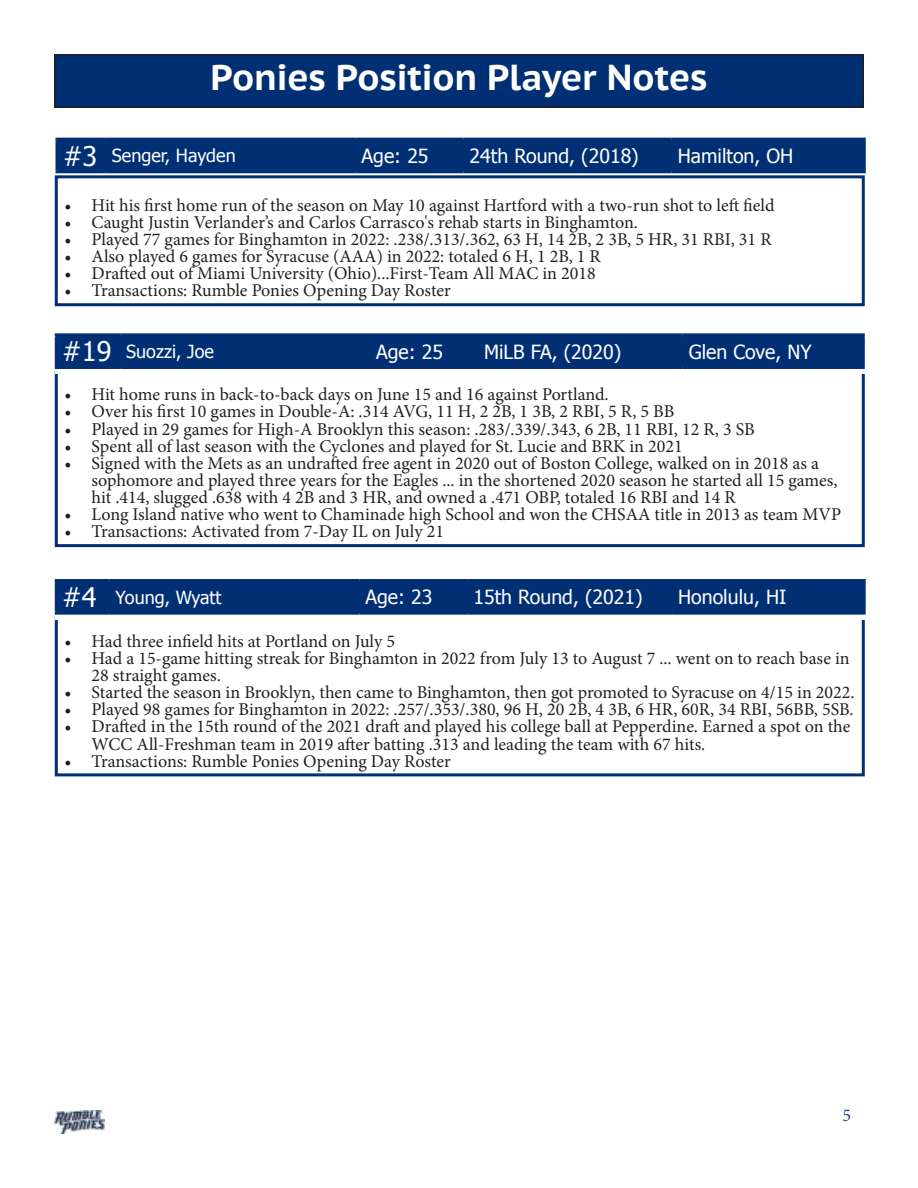
<style>
.page{position:relative;width:918px;height:1188px;background:#fff}
.page>*{position:absolute;margin:0;border:0;box-sizing:border-box;transform-origin:0 0}
.t1{font:700 36px "PT Sans Caption";letter-spacing:-.01em;color:#fff}
.t2{font:27px "Tahoma";color:#fff}
.t3{font:19.5px "Tahoma";color:#fff}
.t4{font:18px/17.1px "Minion Pro";color:#231f20}
.t5{font:18px "Tahoma";color:#fff}
.t6{font:18px "Minion Pro";color:#253f8e}
</style>
<div class="page">
<div style="left:55px;top:55px;width:808px;height:52px;background:#002f73"></div>
<div style="left:54px;top:54px;width:810px;height:54px;border:2px solid #231f20"></div>
<div style="left:55px;top:616px;width:810px;height:160px;border:3px solid #002f73"></div>
<div style="left:55px;top:579px;width:811px;height:40px;background:#fff"></div>
<div style="left:58px;top:582px;width:613px;height:30px;background:#002f73"></div>
<div style="left:672px;top:580px;width:192px;height:33px;background:#002f73"></div>
<hr style="left:55px;top:579px;width:55px;height:3px;background:#002f73">
<hr style="left:55px;top:582px;width:3px;height:30px;background:#002f73">
<hr style="left:110px;top:579px;width:249px;height:3px;background:#002f73">
<hr style="left:108px;top:582px;width:3px;height:30px;background:#002f73">
<hr style="left:359px;top:579px;width:108px;height:3px;background:#002f73">
<hr style="left:358px;top:582px;width:3px;height:30px;background:#002f73">
<hr style="left:467px;top:579px;width:205px;height:3px;background:#002f73">
<hr style="left:466px;top:582px;width:3px;height:30px;background:#002f73">
<hr style="left:672px;top:579px;width:194px;height:3px;background:#002f73">
<hr style="left:671px;top:582px;width:3px;height:30px;background:#002f73">
<hr style="left:863px;top:582px;width:3px;height:30px;background:#002f73">
<hr style="left:55px;top:612px;width:55px;height:3px;background:#002f73">
<hr style="left:110px;top:612px;width:249px;height:3px;background:#002f73">
<hr style="left:359px;top:612px;width:108px;height:3px;background:#002f73">
<hr style="left:467px;top:612px;width:205px;height:3px;background:#002f73">
<hr style="left:672px;top:612px;width:194px;height:3px;background:#002f73">
<img style="left:54px;top:1110px;width:51px;height:24px">
<div style="left:55px;top:175px;width:810px;height:131px;border:3px solid #002f73"></div>
<svg style="left:56px;top:173px;width:810px;height:1px"></svg>
<div style="left:58px;top:141px;width:612px;height:29px;background:#002f73"></div>
<div style="left:672px;top:139px;width:192px;height:33px;background:#002f73"></div>
<hr style="left:56px;top:138px;width:50px;height:3px;background:#002f73">
<hr style="left:56px;top:141px;width:2px;height:29px;background:#002f73">
<hr style="left:106px;top:138px;width:250px;height:3px;background:#002f73">
<hr style="left:104px;top:141px;width:3px;height:29px;background:#002f73">
<hr style="left:356px;top:138px;width:108px;height:3px;background:#002f73">
<hr style="left:354px;top:141px;width:3px;height:29px;background:#002f73">
<hr style="left:464px;top:138px;width:208px;height:3px;background:#002f73">
<hr style="left:462px;top:141px;width:3px;height:29px;background:#002f73">
<hr style="left:672px;top:138px;width:194px;height:3px;background:#002f73">
<hr style="left:670px;top:141px;width:3px;height:29px;background:#002f73">
<hr style="left:863px;top:141px;width:3px;height:29px;background:#002f73">
<hr style="left:56px;top:170px;width:50px;height:3px;background:#002f73">
<hr style="left:106px;top:170px;width:250px;height:3px;background:#002f73">
<hr style="left:356px;top:170px;width:108px;height:3px;background:#002f73">
<hr style="left:464px;top:170px;width:208px;height:3px;background:#002f73">
<hr style="left:672px;top:170px;width:194px;height:3px;background:#002f73">
<div style="left:55px;top:371px;width:810px;height:176px;border:3px solid #002f73"></div>
<div style="left:55px;top:333px;width:839px;height:40px;background:#fff"></div>
<div style="left:58px;top:336px;width:623px;height:30px;background:#002f73"></div>
<div style="left:683px;top:335px;width:180px;height:32px;background:#002f73"></div>
<hr style="left:55px;top:333px;width:65px;height:3px;background:#002f73">
<hr style="left:55px;top:336px;width:3px;height:30px;background:#002f73">
<hr style="left:120px;top:333px;width:250px;height:3px;background:#002f73">
<hr style="left:119px;top:336px;width:3px;height:30px;background:#002f73">
<hr style="left:370px;top:333px;width:108px;height:3px;background:#002f73">
<hr style="left:369px;top:336px;width:3px;height:30px;background:#002f73">
<hr style="left:478px;top:333px;width:205px;height:3px;background:#002f73">
<hr style="left:477px;top:336px;width:3px;height:30px;background:#002f73">
<hr style="left:683px;top:333px;width:182px;height:3px;background:#002f73">
<hr style="left:681px;top:336px;width:3px;height:30px;background:#002f73">
<hr style="left:862px;top:336px;width:3px;height:30px;background:#002f73">
<hr style="left:55px;top:366px;width:65px;height:3px;background:#002f73">
<hr style="left:120px;top:366px;width:250px;height:3px;background:#002f73">
<hr style="left:370px;top:366px;width:108px;height:3px;background:#002f73">
<hr style="left:478px;top:366px;width:205px;height:3px;background:#002f73">
<hr style="left:683px;top:366px;width:182px;height:3px;background:#002f73">
<p class="t1" style="left:210px;top:53px;width:499px">Ponies Position Player Notes</p>
<p class="t2" style="left:63px;top:138px;width:36px">#3</p>
<p class="t5" style="left:112px;top:144px;width:125px">Senger, Hayden</p>
<p class="t3" style="left:362px;top:143px;width:69px">Age: 25</p>
<p class="t3" style="left:470px;top:143px;width:171px">24th Round, (2018)</p>
<p class="t3" style="left:678px;top:143px;width:117px">Hamilton, OH</p>
<p class="t4" style="left:65px;top:197px;width:712px">• Hit his first home run of the season on May 10 against Hartford with a two-run shot to left field</p>
<p class="t4" style="left:65px;top:214px;width:575px">• Caught Justin Verlander’s and Carlos Carrasco's rehab starts in Binghamton.</p>
<p class="t4" style="left:65px;top:231px;width:708px">• Played 77 games for Binghamton in 2022: .238/.313/.362, 63 H, 14 2B, 2 3B, 5 HR, 31 RBI, 31 R</p>
<p class="t4" style="left:65px;top:248px;width:538px">• Also played 6 games for Syracuse (AAA) in 2022: totaled 6 H, 1 2B, 1 R</p>
<p class="t4" style="left:65px;top:265px;width:533px">• Drafted out of Miami University (Ohio)...First-Team All MAC in 2018</p>
<p class="t4" style="left:65px;top:282px;width:388px">• Transactions: Rumble Ponies Opening Day Roster</p>
<p class="t2" style="left:62px;top:334px;width:51px">#19</p>
<p class="t5" style="left:126px;top:339px;width:89px">Suozzi, Joe</p>
<p class="t3" style="left:376px;top:338px;width:69px">Age: 25</p>
<p class="t3" style="left:484px;top:338px;width:139px">MiLB FA, (2020)</p>
<p class="t3" style="left:689px;top:338px;width:124px">Glen Cove, NY</p>
<p class="t4" style="left:65px;top:386px;width:546px">• Hit home runs in back-to-back days on June 15 and 16 against Portland.</p>
<p class="t4" style="left:65px;top:403px;width:611px">• Over his first 10 games in Double-A: .314 AVG, 11 H, 2 2B, 1 3B, 2 RBI, 5 R, 5 BB</p>
<p class="t4" style="left:65px;top:420px;width:692px">• Played in 29 games for High-A Brooklyn this season: .283/.339/.343, 6 2B, 11 RBI, 12 R, 3 SB</p>
<p class="t4" style="left:65px;top:438px;width:620px">• Spent all of last season with the Cyclones and played for St. Lucie and BRK in 2021</p>
<p class="t4" style="left:92px;top:455px;width:748px;text-indent:-27px">• Signed with the Mets as an undrafted free agent in 2020 out of Boston College, walked on in 2018 as a sophomore and played three years for the Eagles ... in the shortened 2020 season he started all 15 games, hit .414, slugged .638 with 4 2B and 3 HR, and owned a .471 OBP, totaled 16 RBI and 14 R</p>
<p class="t4" style="left:65px;top:506px;width:778px">• Long Island native who went to Chaminade high School and won the CHSAA title in 2013 as team MVP</p>
<p class="t4" style="left:65px;top:523px;width:381px">• Transactions: Activated from 7-Day IL on July 21</p>
<p class="t2" style="left:62px;top:579px;width:36px">#4</p>
<p class="t5" style="left:116px;top:585px;width:107px">Young, Wyatt</p>
<p class="t3" style="left:365px;top:584px;width:69px">Age: 23</p>
<p class="t3" style="left:473px;top:584px;width:171px">15th Round, (2021)</p>
<p class="t3" style="left:678px;top:584px;width:110px">Honolulu, HI</p>
<p class="t4" style="left:65px;top:633px;width:332px">• Had three infield hits at Portland on July 5</p>
<p class="t4" style="left:92px;top:650px;width:760px;text-indent:-27px">• Had a 15-game hitting streak for Binghamton in 2022 from July 13 to August 7 ... went on to reach base in<br>28 straight games.</p>
<p class="t4" style="left:65px;top:684px;width:792px">• Started the season in Brooklyn, then came to Binghamton, then got promoted to Syracuse on 4/15 in 2022.</p>
<p class="t4" style="left:65px;top:701px;width:790px">• Played 98 games for Binghamton in 2022: .257/.353/.380, 96 H, 20 2B, 4 3B, 6 HR, 60R, 34 RBI, 56BB, 5SB.</p>
<p class="t4" style="left:92px;top:718px;width:760px;text-indent:-27px">• Drafted in the 15th round of the 2021 draft and played his college ball at Pepperdine. Earned a spot on the<br>WCC All-Freshman team in 2019 after batting .313 and leading the team with 67 hits.</p>
<p class="t4" style="left:65px;top:752px;width:388px">• Transactions: Rumble Ponies Opening Day Roster</p>
<p class="t6" style="left:842px;top:1103px;width:10px">5</p>
</div>
